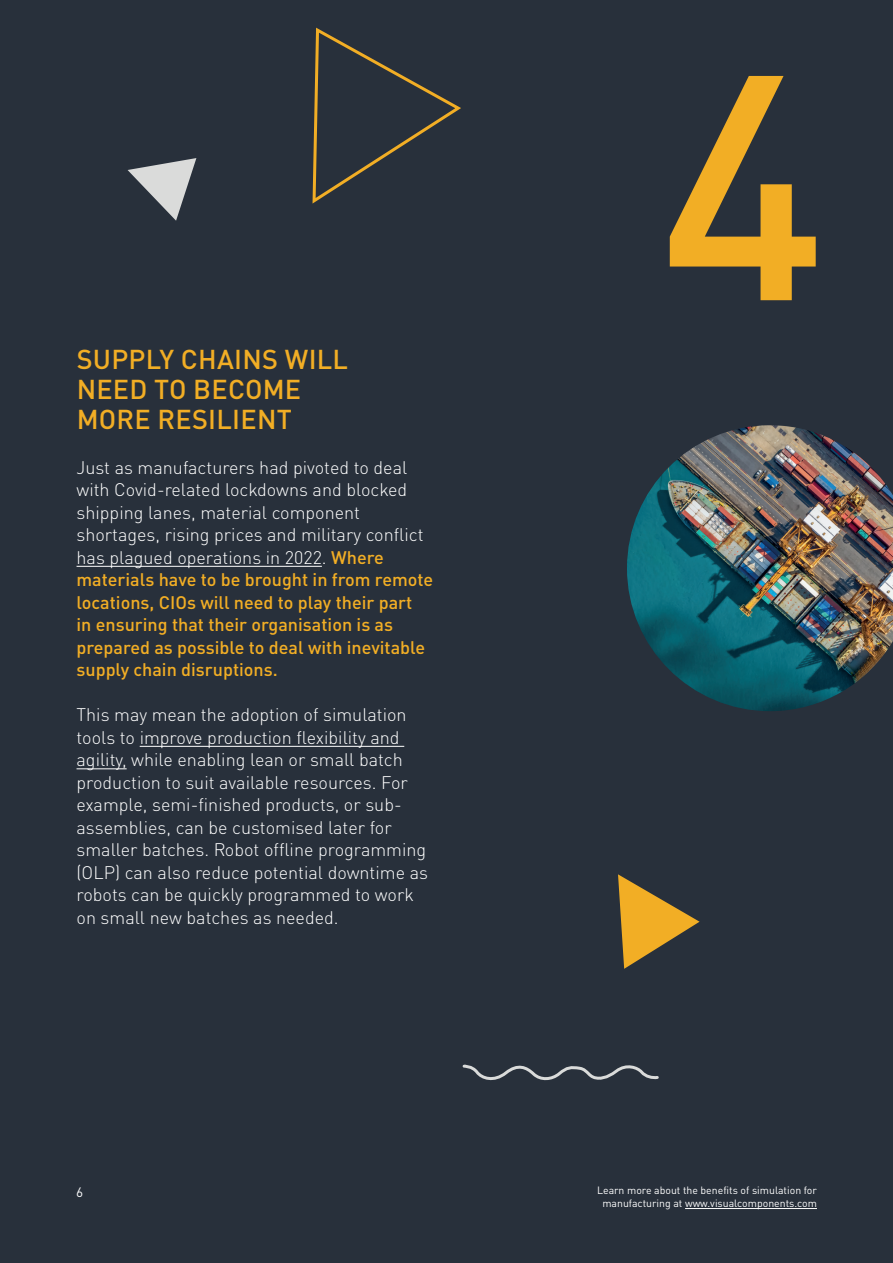
<style>
.page{position:relative;width:893px;height:1263px;background:#28303b}
.page>*{position:absolute;margin:0;border:0;box-sizing:border-box;transform-origin:0 0}
.t1{font:500 315px "DINOT";color:#f2ae25}
.t2{font:500 27px/30px "DINOT";letter-spacing:.01em;color:#f2ae25}
.t3{font:300 18px/22.5px "DINOT";color:#fff}
.t4{font:500 18px/22.5px "DINOT";color:#f2ae25}
.t5{font:13.5px "DINOT";color:#fff}
.t6{font:10.5px/12.6px "DINOT";color:#fff;text-align:center}
.s1{font-weight:300;color:#fff}
</style>
<div class="page">
<hr style="left:685px;top:1208px;width:132px;height:1px;background:#fff">
<hr style="left:77px;top:566px;width:245px;height:1px;background:#fff">
<hr style="left:140px;top:746px;width:264px;height:1px;background:#fff">
<hr style="left:77px;top:768px;width:50px;height:1px;background:#fff">
<svg style="left:128px;top:158px;width:68px;height:63px"></svg>
<svg style="left:618px;top:874px;width:82px;height:95px"></svg>
<svg style="left:312px;top:27px;width:149px;height:177px"></svg>
<svg style="left:462px;top:1064px;width:197px;height:17px"></svg>
<img style="left:627px;top:425px;width:266px;height:286px">
<h2 class="t2" style="left:77px;top:343px;width:273px">SUPPLY CHAINS WILL</h2>
<h2 class="t2" style="left:77px;top:373px;width:226px">NEED TO BECOME<br>MORE RESILIENT</h2>
<p class="t4" style="left:77px;top:456px;width:358px"><span class="s1">Just as manufacturers had pivoted to deal with Covid-related lockdowns and blocked shipping lanes, material component shortages, rising prices and military conflict has plagued operations in 2022.</span> Where materials have to be brought in from remote locations, CIOs will need to play their part<br>in ensuring that their organisation is as prepared as possible to deal with inevitable supply chain disruptions.</p>
<p class="t3" style="left:77px;top:703px;width:353px">This may mean the adoption of simulation tools to improve production flexibility and agility, while enabling lean or small batch production to suit available resources. For example, semi-finished products, or sub&shy;assemblies, can be customised later for smaller batches. Robot offline programming (OLP) can also reduce potential downtime as robots can be quickly programmed to work on small new batches as needed.</p>
<p class="t5" style="left:76px;top:1183px;width:9px">6</p>
<h1 class="t1" style="left:659px;top:-15px;width:169px">4</h1>
<p class="t6" style="left:597px;top:1184px;width:221px">Learn more about the benefits of simulation for manufacturing at www.visualcomponents.com</p>
</div>
